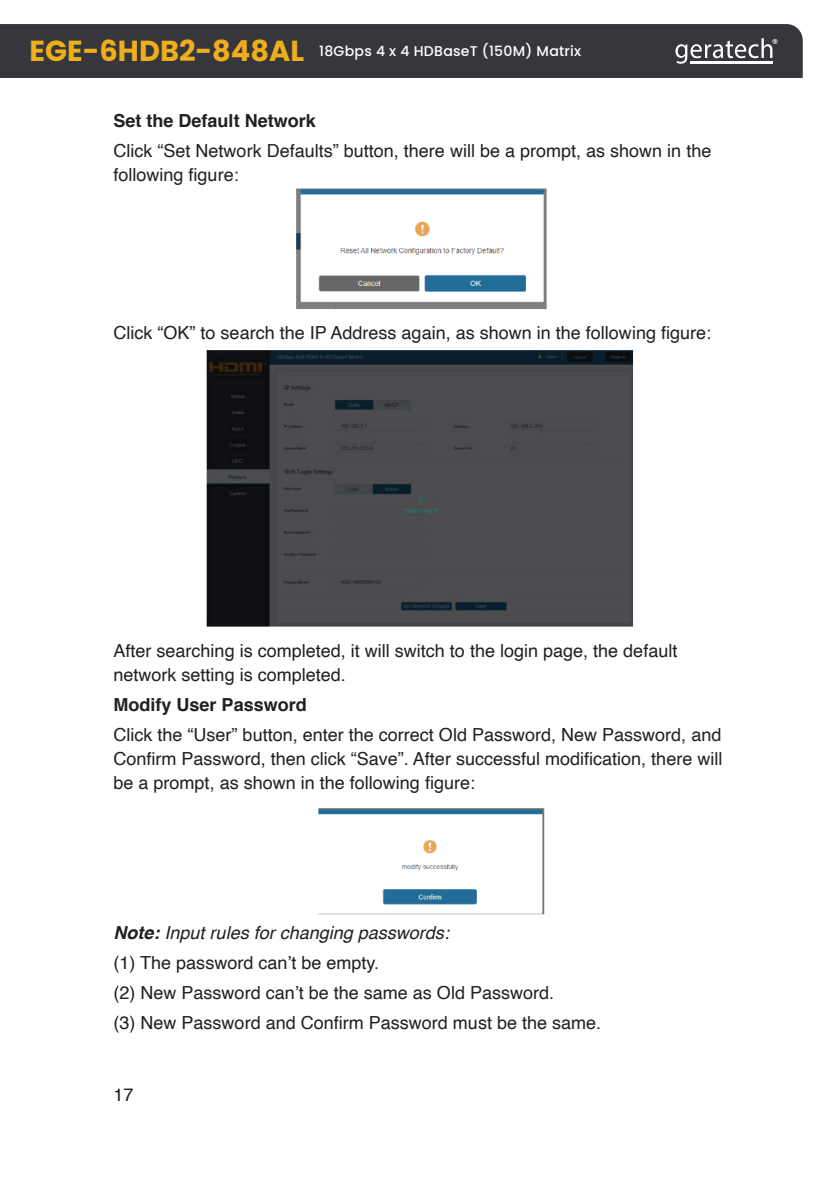
<style>
.page{position:relative;width:840px;height:1191px;background:#fff}
.page>*{position:absolute;margin:0;border:0;box-sizing:border-box;transform-origin:0 0}
.Paragraph{font:18px/24px "Helvetica";color:#231f20}
.Paragraph-2{font:700 18px "Helvetica";color:#231f20}
.Paragraph-3{font:italic 18px "Helvetica";color:#231f20}
.t1{font:500 14.2px "Poppins";letter-spacing:.015em;color:#fff}
.s1{font-weight:700;font-size:29px;color:#eeaf1b}
.s2{font-weight:700}
</style>
<div class="page">
<div style="left:0;top:24px;width:802px;height:54px;background:#36373d"></div>
<svg style="left:675px;top:38px;width:102px;height:26px;background:#66666b"></svg>
<hr style="left:716px;top:61px;width:28px;height:3px;background:#fff">
<hr style="left:744px;top:61px;width:27px;height:3px;background:#fff">
<hr style="left:690px;top:61px;width:26px;height:3px;background:#fff">
<img style="left:296px;top:188px;width:251px;height:121px">
<img style="left:206px;top:350px;width:428px;height:277px">
<img style="left:318px;top:808px;width:227px;height:107px">
<p class="t1" style="left:30px;top:42px;width:553px"><span class="s1">EGE-6HDB2-848AL</span> 18Gbps 4 x 4 HDBaseT (150M) Matrix</p>
<p class="Paragraph-2" style="left:113px;top:106px;width:204px">Set the Default Network</p>
<p class="Paragraph" style="left:113px;top:139px;width:599px">Click “Set Network Defaults” button, there will be a prompt, as shown in the following figure:</p>
<p class="Paragraph" style="left:113px;top:321px;width:598px">Click “OK” to search the IP Address again, as shown in the following figure:</p>
<p class="Paragraph" style="left:113px;top:639px;width:565px">After searching is completed, it will switch to the login page, the default network setting is completed.</p>
<p class="Paragraph-2" style="left:113px;top:690px;width:195px">Modify User Password</p>
<p class="Paragraph" style="left:113px;top:723px;width:610px;text-align:justify">Click the “User” button, enter the correct Old Password, New Password, and Confirm Password, then click “Save”. After successful modification, there will be a prompt, as shown in the following figure:</p>
<p class="Paragraph-3" style="left:113px;top:918px;width:337px"><span class="s2">Note:</span> Input rules for changing passwords:</p>
<p class="Paragraph" style="left:113px;top:951px;width:267px">(1) The password can’t be empty.</p>
<p class="Paragraph" style="left:113px;top:981px;width:442px">(2) New Password can’t be the same as Old Password.</p>
<p class="Paragraph" style="left:113px;top:1011px;width:489px">(3) New Password and Confirm Password must be the same.</p>
<p class="Paragraph" style="left:113px;top:1083px;width:22px">17</p>
</div>
